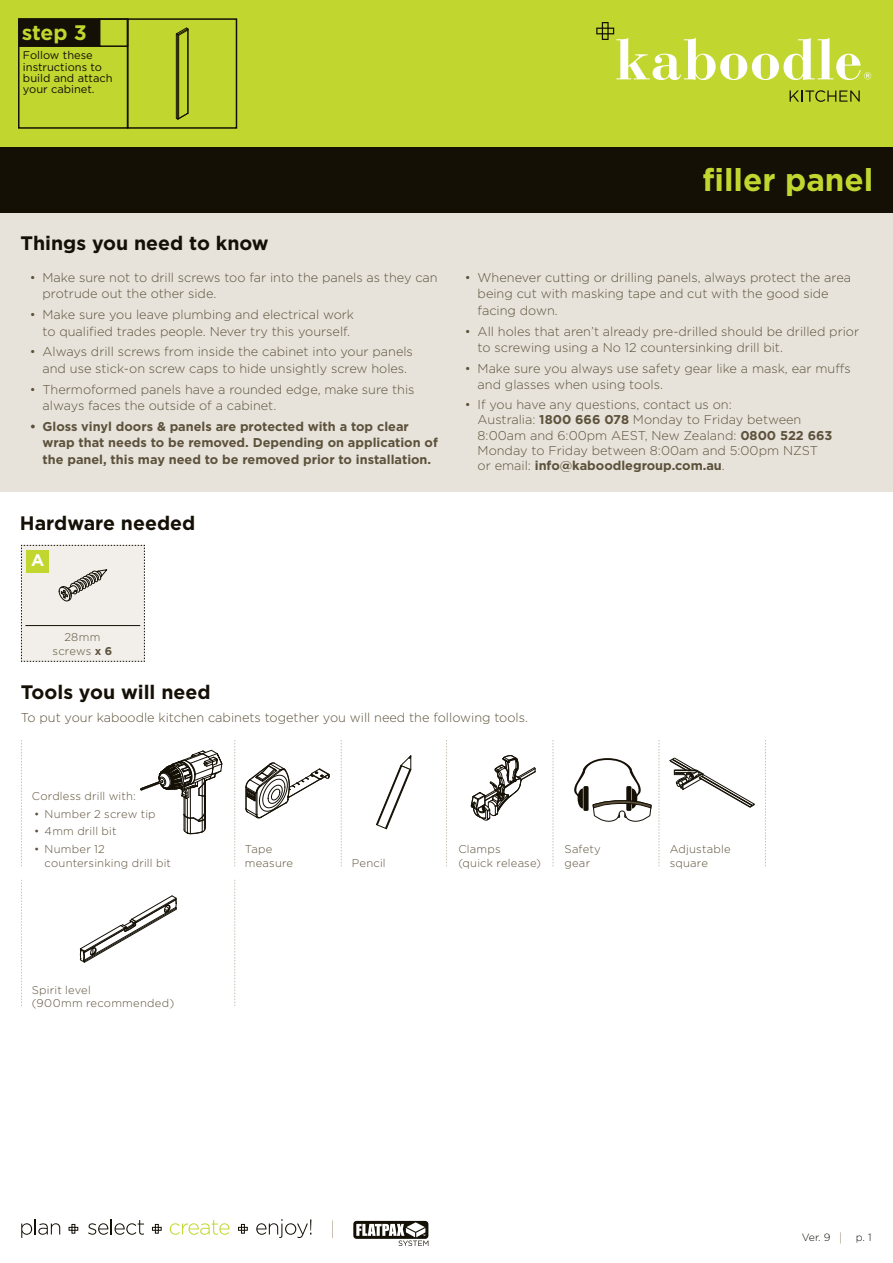
<style>
.page{position:relative;width:893px;height:1263px;background:#fff}
.page>*{position:absolute;margin:0;border:0;box-sizing:border-box;transform-origin:0 0}
.t1{font:700 31.5px "Gotham";color:#c1d72f}
.t2{font:700 21px "Gotham";color:#c1d72f}
.t3{font:700 19.5px "Gotham";color:#141006}
.t4{font:700 16.8px "Gotham";color:#fff}
.t5{font:300 12.75px/16.5px "Gotham";color:#5c513a}
.t6{font:700 12.75px/16.5px "Gotham";color:#5c513a}
.t7{font:300 11.25px/13.5px "Gotham";letter-spacing:.015em;color:#5c513a}
.t8{font:11.1px/11.1px "Gotham";color:#141006}
.t9{font:300 10.5px "Gotham";color:#141006}
.s1{font-weight:700}
</style>
<div class="page">
<div style="left:0;top:213px;width:893px;height:279px;background:#e7e3db"></div>
<div style="left:0;top:0;width:893px;height:147px;background:#c1d72f"></div>
<div style="left:0;top:147px;width:893px;height:66px;background:#141006"></div>
<svg style="left:21px;top:740px;width:1px;height:126px"></svg>
<svg style="left:234px;top:740px;width:1px;height:126px"></svg>
<svg style="left:341px;top:740px;width:1px;height:126px"></svg>
<svg style="left:446px;top:740px;width:1px;height:126px"></svg>
<svg style="left:659px;top:740px;width:1px;height:126px"></svg>
<svg style="left:553px;top:740px;width:1px;height:126px"></svg>
<svg style="left:765px;top:740px;width:1px;height:126px"></svg>
<svg style="left:21px;top:880px;width:1px;height:126px"></svg>
<svg style="left:234px;top:880px;width:1px;height:126px"></svg>
<svg style="left:80px;top:895px;width:97px;height:68px"></svg>
<svg style="left:140px;top:749px;width:82px;height:85px"></svg>
<svg style="left:245px;top:762px;width:85px;height:56px"></svg>
<svg style="left:376px;top:755px;width:35px;height:74px"></svg>
<svg style="left:669px;top:757px;width:86px;height:51px"></svg>
<svg style="left:574px;top:758px;width:78px;height:64px"></svg>
<svg style="left:471px;top:755px;width:65px;height:65px"></svg>
<div style="left:18px;top:18px;width:110px;height:111px;border:2px solid #141006"></div>
<div style="left:18px;top:18px;width:82px;height:29px;background:#141006;border:2px solid #141006"></div>
<div style="left:99px;top:18px;width:29px;height:29px;border:2px solid #141006"></div>
<div style="left:127px;top:18px;width:110px;height:111px;border:2px solid #141006"></div>
<svg style="left:21px;top:545px;width:124px;height:117px;background:#e7e4df"></svg>
<svg style="left:176px;top:28px;width:13px;height:92px"></svg>
<hr style="left:176px;top:34px;width:1px;height:84px;background:#141006">
<svg style="left:790px;top:90px;width:70px;height:12px"></svg>
<svg style="left:596px;top:22px;width:275px;height:58px"></svg>
<div style="left:27px;top:550px;width:22px;height:22px;background:#c1d72f"></div>
<svg style="left:332px;top:1220px;width:1px;height:18px"></svg>
<svg style="left:353px;top:1221px;width:75px;height:25px"></svg>
<svg style="left:21px;top:1219px;width:39px;height:19px"></svg>
<svg style="left:88px;top:1219px;width:56px;height:16px"></svg>
<svg style="left:170px;top:1220px;width:60px;height:15px"></svg>
<svg style="left:256px;top:1219px;width:55px;height:19px"></svg>
<svg style="left:69px;top:1224px;width:9px;height:9px"></svg>
<svg style="left:152px;top:1224px;width:9px;height:9px"></svg>
<svg style="left:238px;top:1224px;width:10px;height:9px"></svg>
<h2 class="t2" style="left:22px;top:20px;width:67px">step 3</h2>
<p class="t8" style="left:23px;top:50px;width:91px">Follow these instructions to build and attach your cabinet.</p>
<h3 class="t3" style="left:20px;top:232px;width:250px">Things you need to know</h3>
<p class="t5" style="left:43px;top:269px;width:397px;text-indent:-13px">• Make sure not to drill screws too far into the panels as they can protrude out the other side.</p>
<p class="t5" style="left:43px;top:306px;width:313px;text-indent:-13px">• Make sure you leave plumbing and electrical work to qualified trades people. Never try this yourself.</p>
<p class="t5" style="left:30px;top:343px;width:385px;text-align:center">• Always drill screws from inside the cabinet into your panels and use stick-on screw caps to hide unsightly screw holes.</p>
<p class="t5" style="left:43px;top:381px;width:374px;text-indent:-13px">• Thermoformed panels have a rounded edge, make sure this always faces the outside of a cabinet.</p>
<p class="t6" style="left:43px;top:418px;width:397px;text-indent:-13px">• Gloss vinyl doors &amp; panels are protected with a top clear wrap that needs to be removed. Depending on application of the panel, this may need to be removed prior to installation.</p>
<h3 class="t3" style="left:20px;top:511px;width:177px">Hardware needed</h3>
<h3 class="t4" style="left:31px;top:551px;width:15px">A</h3>
<p class="t7" style="left:53px;top:631px;width:61px;text-align:center">28mm screws <span class="s1">x 6</span></p>
<h1 class="t1" style="left:703px;top:161px;width:172px">filler panel</h1>
<p class="t5" style="left:478px;top:269px;width:375px;text-indent:-13px">• Whenever cutting or drilling panels, always protect the area being cut with masking tape and cut with the good side facing down.</p>
<p class="t5" style="left:478px;top:323px;width:383px;text-indent:-13px">• All holes that aren’t already pre-drilled should be drilled prior to screwing using a No 12 countersinking drill bit.</p>
<p class="t5" style="left:478px;top:360px;width:375px;text-indent:-13px">• Make sure you always use safety gear like a mask, ear muffs and glasses when using tools.</p>
<p class="t5" style="left:478px;top:397px;width:356px;line-height:15.3px;text-indent:-13px">• If you have any questions, contact us on:<br>Australia: <span class="s1">1800 666 078</span> Monday to Friday between 8:00am and 6:00pm AEST, New Zealand: <span class="s1">0800 522 663<br></span>Monday to Friday between 8:00am and 5:00pm NZST or email: <span class="s1">info@kaboodlegroup.com.au</span>.</p>
<h3 class="t3" style="left:21px;top:680px;width:191px">Tools you will need</h3>
<p class="t5" style="left:21px;top:709px;width:509px">To put your kaboodle kitchen cabinets together you will need the following tools.</p>
<p class="t7" style="left:32px;top:789px;width:105px">Cordless drill with:</p>
<p class="t7" style="left:34px;top:807px;width:123px">• Number 2 screw tip</p>
<p class="t7" style="left:34px;top:824px;width:84px">• 4mm drill bit</p>
<p class="t7" style="left:45px;top:842px;width:128px;text-indent:-11px">• Number 12 countersinking drill bit</p>
<p class="t7" style="left:245px;top:842px;width:50px">Tape measure</p>
<p class="t7" style="left:670px;top:842px;width:62px">Adjustable square</p>
<p class="t7" style="left:458px;top:842px;width:84px">Clamps<br>(quick release)</p>
<p class="t7" style="left:564px;top:842px;width:38px">Safety gear</p>
<p class="t7" style="left:352px;top:856px;width:35px">Pencil</p>
<p class="t7" style="left:32px;top:983px;width:144px">Spirit level<br>(900mm recommended)</p>
<p class="t9" style="left:802px;top:1231px;width:30px">Ver. 9</p>
<p class="t9" style="left:856px;top:1231px;width:17px">p. 1</p>
</div>
